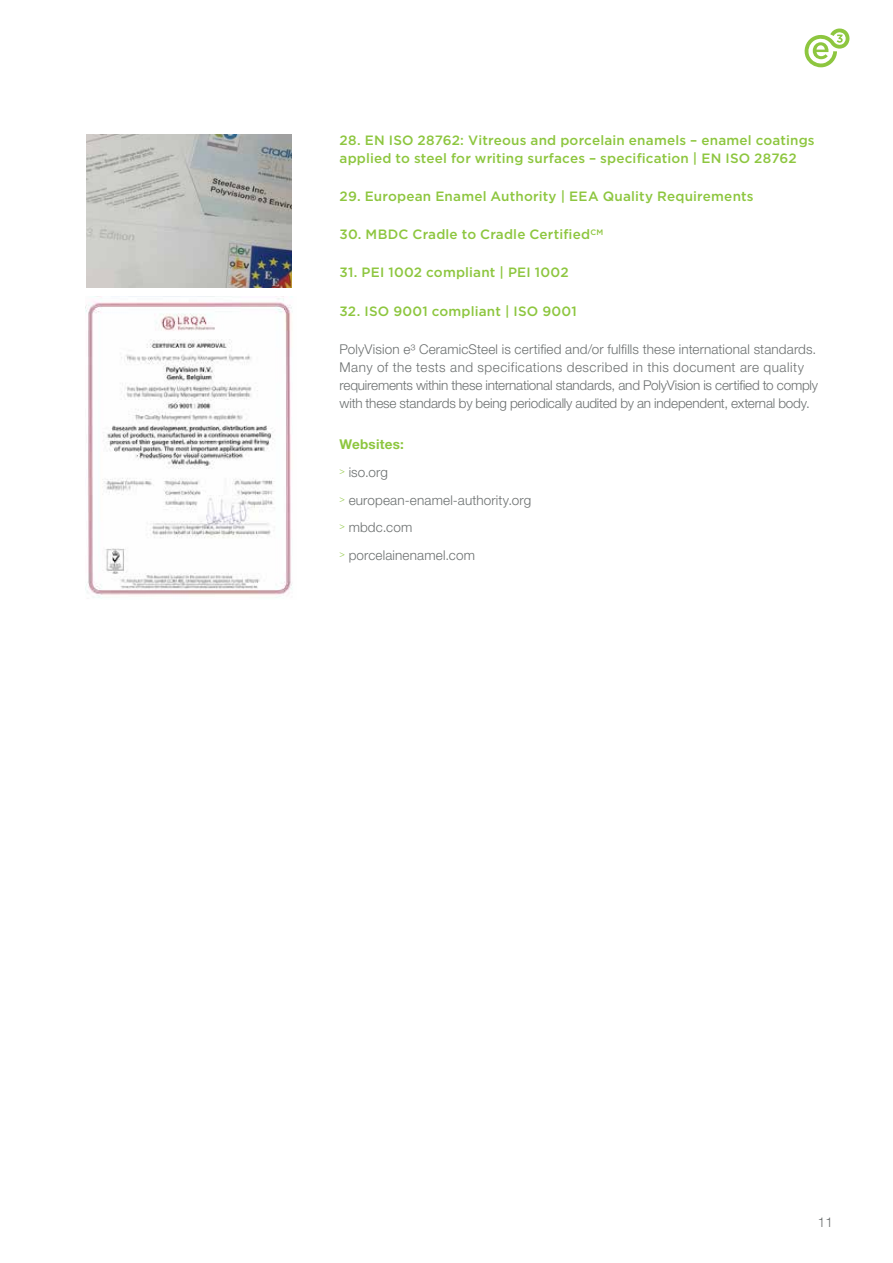
<style>
.page{position:relative;width:893px;height:1263px;background:#fff}
.page>*{position:absolute;margin:0;border:0;box-sizing:border-box;transform-origin:0 0}
.t1{font:300 13.5px/18px "Helvetica Neue LT Pro";letter-spacing:-.01em;color:#6c7070}
.t2{font:500 13.5px/18px "Gotham";letter-spacing:.015em;color:#8dc63f}
.t3{font:300 13.5px/27.8px "Helvetica Neue LT Pro";letter-spacing:.01em;color:#6c7070}
.s1{font-weight:700;color:#8dc63f}
</style>
<div class="page">
<svg style="left:804px;top:28px;width:46px;height:39px"></svg>
<img style="left:87px;top:135px;width:204px;height:153px">
<img style="left:85px;top:296px;width:208px;height:303px">
<p class="t2" style="left:340px;top:130px;width:477px">28. EN ISO 28762: Vitreous and porcelain enamels – enamel coatings applied to steel for writing surfaces – specification | EN ISO 28762</p>
<p class="t2" style="left:340px;top:187px;width:416px">29. European Enamel Authority | EEA Quality Requirements</p>
<p class="t2" style="left:340px;top:225px;width:265px">30. MBDC Cradle to Cradle Certified<sup>CM</sup></p>
<p class="t2" style="left:340px;top:263px;width:231px">31. PEI 1002 compliant | PEI 1002</p>
<p class="t2" style="left:340px;top:301px;width:239px">32. ISO 9001 compliant | ISO 9001</p>
<p class="t1" style="left:340px;top:340px;width:480px">PolyVision e³ CeramicSteel is certified and/or fulfills these international standards.<br>Many of the tests and specifications described in this document are quality requirements within these international standards, and PolyVision is certified to comply with these standards by being periodically audited by an independent, external body.</p>
<p class="t3" style="left:340px;top:430px;width:193px"><span class="s1">Websites:<br></span><sup>&gt;</sup> iso.org<br><sup>&gt;</sup> european-enamel-authority.org <sup>&gt;</sup> mbdc.com<br><sup>&gt;</sup> porcelainenamel.com</p>
<p class="t3" style="left:818px;top:1208px;width:17px">11</p>
</div>
